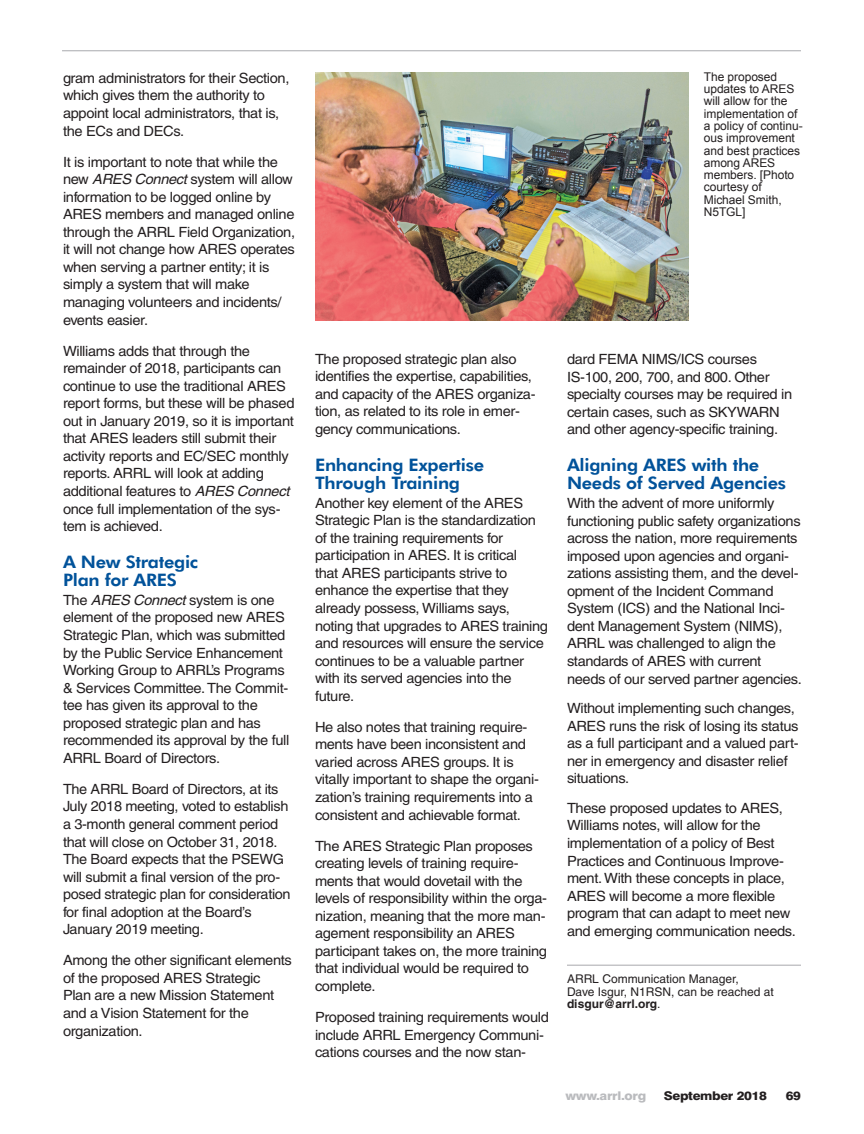
<style>
.page{position:relative;width:864px;height:1134px;background:#fff}
.page>*{position:absolute;margin:0;border:0;box-sizing:border-box;transform-origin:0 0}
.Subhead_1{font:800 17.25px/18px "Futura BT";letter-spacing:-.015em;color:#01529a;scale:1.05 1}
.Body_Text{font:14.1px/17.5px "Helvetica";letter-spacing:-.025em;color:#231f20;scale:1.04 1}
.Body_Text-2{font:14.1px/17.5px "Helvetica";letter-spacing:-.025em;color:#231f20}
.t1{font:12px/12.3px "Arial";letter-spacing:-.005em;color:#231f20}
.Author_s_Bio{font:12px/12.6px "Helvetica";color:#231f20}
.t2{font:800 12px "Swiss 721 BT";letter-spacing:-.025em;color:#231f20;scale:1.1 1}
.t3{font:800 12px "Swiss 721 BT";letter-spacing:-.025em;color:#babbbe;scale:1.1 1}
.s1{font-style:italic}
.s2{font-weight:700}
</style>
<div class="page">
<hr style="left:62px;top:50px;width:739px;height:1px;background:#a8a9ad">
<img style="left:316px;top:72px;width:373px;height:249px">
<hr style="left:567px;top:965px;width:234px;height:1px;background:#a8a9ad">
<p class="Body_Text" style="left:63px;top:69px;width:219px">gram administrators for their Section, which gives them the authority to appoint local administrators, that is, the ECs and DECs.</p>
<p class="Body_Text" style="left:63px;top:153px;width:225px">It is important to note that while the new <span class="s1">ARES Connect</span> system will allow information to be logged online by<br>ARES members and managed online through the ARRL Field Organization, it will not change how ARES operates when serving a partner entity; it is simply a system that will make managing volunteers and incidents/ events easier.</p>
<p class="Body_Text" style="left:63px;top:342px;width:224px">Williams adds that through the remainder of 2018, participants can continue to use the traditional ARES report forms, but these will be phased out in January 2019, so it is important that ARES leaders still submit their activity reports and EC/SEC monthly reports. ARRL will look at adding additional features to <span class="s1">ARES Connect </span>once full implementation of the sys&shy;tem is achieved.</p>
<p class="Subhead_1" style="left:63px;top:553px;width:130px">A New Strategic<br>Plan for ARES</p>
<p class="Body_Text" style="left:63px;top:591px;width:219px">The <span class="s1">ARES Connect</span> system is one element of the proposed new ARES<br>Strategic Plan, which was submitted by the Public Service Enhancement<br>Working Group to ARRL’s Programs &amp; Services Committee. The Commit&shy;tee has given its approval to the proposed strategic plan and has recommended its approval by the full<br>ARRL Board of Directors.</p>
<p class="Body_Text-2" style="left:63px;top:780px;width:229px">The ARRL Board of Directors, at its July 2018 meeting, voted to establish a 3-month general comment period that will close on October 31, 2018.<br>The Board expects that the PSEWG will submit a final version of the pro&shy;posed strategic plan for consideration for final adoption at the Board’s January 2019 meeting.</p>
<p class="Body_Text" style="left:63px;top:952px;width:222px">Among the other significant elements of the proposed ARES Strategic<br>Plan are a new Mission Statement and a Vision Statement for the organization.</p>
<p class="t1" style="left:704px;top:71px;width:100px">The proposed updates to ARES will allow for the implementation of a policy of continu&shy;ous improvement and best practices among ARES members. [Photo courtesy of<br>Michael Smith,<br>N5TGL]</p>
<p class="Body_Text" style="left:315px;top:350px;width:214px">The proposed strategic plan also identifies the expertise, capabilities, and capacity of the ARES organiza&shy;tion, as related to its role in emer&shy;gency communications.</p>
<p class="Subhead_1" style="left:315px;top:455px;width:163px">Enhancing Expertise<br>Through Training</p>
<p class="Body_Text" style="left:315px;top:494px;width:226px">Another key element of the ARES<br>Strategic Plan is the standardization of the training requirements for participation in ARES. It is critical<br>that ARES participants strive to enhance the expertise that they already possess, Williams says, noting that upgrades to ARES training and resources will ensure the service continues to be a valuable partner with its served agencies into the future.</p>
<p class="Body_Text" style="left:315px;top:718px;width:217px">He also notes that training require&shy;ments have been inconsistent and varied across ARES groups. It is vitally important to shape the organi&shy;zation’s training requirements into a consistent and achievable format.</p>
<p class="Body_Text" style="left:315px;top:837px;width:225px">The ARES Strategic Plan proposes creating levels of training require&shy;ments that would dovetail with the levels of responsibility within the orga&shy;nization, meaning that the more man&shy;agement responsibility an ARES participant takes on, the more training that individual would be required to complete.</p>
<p class="Body_Text" style="left:315px;top:1008px;width:226px">Proposed training requirements would include ARRL Emergency Communi&shy;cations courses and the now stan-</p>
<p class="Body_Text" style="left:567px;top:350px;width:218px">dard FEMA NIMS/ICS courses<br>IS-100, 200, 700, and 800. Other specialty courses may be required in certain cases, such as SKYWARN and other agency-specific training.</p>
<p class="Subhead_1" style="left:567px;top:456px;width:210px">Aligning ARES with the<br>Needs of Served Agencies</p>
<p class="Body_Text" style="left:567px;top:494px;width:227px">With the advent of more uniformly functioning public safety organizations across the nation, more requirements imposed upon agencies and organi&shy;zations assisting them, and the devel&shy;opment of the Incident Command System (ICS) and the National Inci&shy;dent Management System (NIMS), ARRL was challenged to align the standards of ARES with current needs of our served partner agencies.</p>
<p class="Body_Text" style="left:567px;top:699px;width:224px">Without implementing such changes,<br>ARES runs the risk of losing its status as a full participant and a valued part&shy;ner in emergency and disaster relief situations.</p>
<p class="Body_Text" style="left:567px;top:799px;width:222px">These proposed updates to ARES, Williams notes, will allow for the implementation of a policy of Best Practices and Continuous Improve&shy;ment. With these concepts in place, ARES will become a more flexible program that can adapt to meet new and emerging communication needs.</p>
<p class="Author_s_Bio" style="left:567px;top:972px;width:208px">ARRL Communication Manager,<br>Dave Isgur, N1RSN, can be reached at <span class="s2">disgur@arrl.org</span>.</p>
<p class="t3" style="left:565px;top:1089px;width:75px">www.arrl.org</p>
<p class="t2" style="left:664px;top:1089px;width:95px">September 2018</p>
<p class="t2" style="left:786px;top:1089px;width:15px">69</p>
</div>
